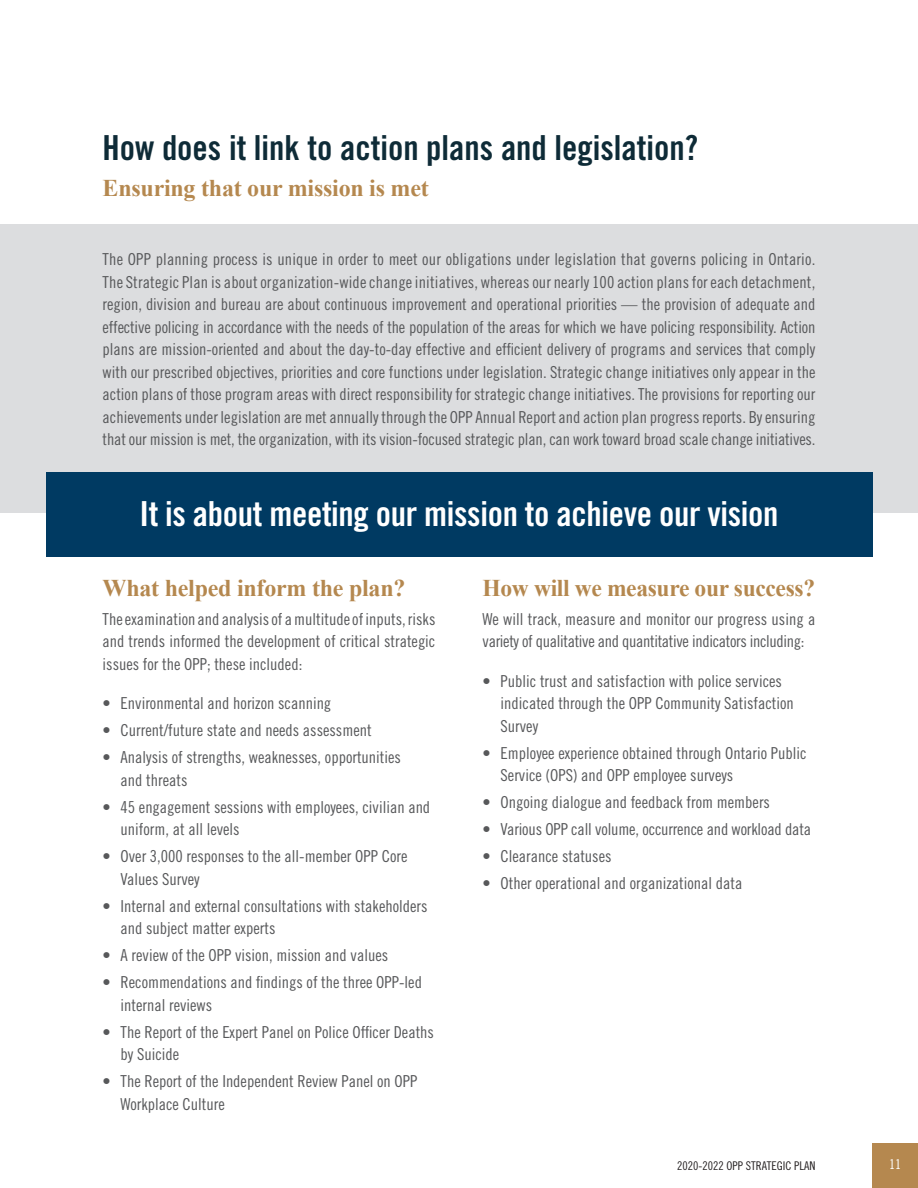
<style>
.page{position:relative;width:918px;height:1188px;background:#fff}
.page>*{position:absolute;margin:0;border:0;box-sizing:border-box;transform-origin:0 0}
.Header_light{font:34.5px "Trade Gothic LT Std Bd Cn 20";letter-spacing:-.01em;color:#fff}
.t1{font:34.5px "Trade Gothic LT Std Bd Cn 20";color:#0e2b37}
.Header_light-2{font:700 24px "Times New Roman";letter-spacing:-.01em;color:#b5884f}
.Header_light-3{font:16.5px/22.5px "Trade Gothic LT Std Cn 18";color:#57585a}
.Header_light-4{font:16.5px/22.5px "Trade Gothic LT Std Cn 18";letter-spacing:-.02em;color:#57585a}
.t2{font:13.5px "Trade Gothic LT Std Cn 18";color:#fff}
.t3{font:12px "Trade Gothic LT Std Cn 18";color:#231f20}
</style>
<div class="page">
<div style="left:0;top:225px;width:918px;height:288px;background:#dcdddf"></div>
<div style="left:47px;top:472px;width:826px;height:85px;background:#003a62"></div>
<div style="left:872px;top:1143px;width:46px;height:45px;background:#b5884f"></div>
<p class="t1" style="left:103px;top:127px;width:597px">How does it link to action plans and legislation?</p>
<p class="Header_light-2" style="left:103px;top:171px;width:328px">Ensuring that our mission is met</p>
<p class="Header_light-3" style="left:103px;top:248px;width:714px;text-align:justify">The OPP planning process is unique in order to meet our obligations under legislation that governs policing in Ontario.<br>The Strategic Plan is about organization-wide change initiatives, whereas our nearly 100 action plans for each detachment, region, division and bureau are about continuous improvement and operational priorities — the provision of adequate and effective policing in accordance with the needs of the population of the areas for which we have policing responsibility. Action plans are mission-oriented and about the day-to-day effective and efficient delivery of programs and services that comply with our prescribed objectives, priorities and core functions under legislation. Strategic change initiatives only appear in the action plans of those program areas with direct responsibility for strategic change initiatives. The provisions for reporting our achievements under legislation are met annually through the OPP Annual Report and action plan progress reports. By ensuring that our mission is met, the organization, with its vision-focused strategic plan, can work toward broad scale change initiatives.</p>
<p class="Header_light" style="left:139px;top:493px;width:641px">It is about meeting our mission to achieve our vision</p>
<p class="Header_light-2" style="left:103px;top:571px;width:304px">What helped inform the plan?</p>
<p class="Header_light-3" style="left:103px;top:607px;width:334px;text-align:justify">The examination and analysis of a multitude of inputs, risks and trends informed the development of critical strategic issues for the OPP; these included:</p>
<p class="Header_light-3" style="left:103px;top:692px;width:230px">• Environmental and horizon scanning</p>
<p class="Header_light-3" style="left:103px;top:719px;width:271px">• Current/future state and needs assessment</p>
<p class="Header_light-3" style="left:121px;top:746px;width:282px;text-indent:-18px">• Analysis of strengths, weaknesses, opportunities and threats</p>
<p class="Header_light-3" style="left:121px;top:795px;width:311px;text-indent:-18px">• 45 engagement sessions with employees, civilian and uniform, at all levels</p>
<p class="Header_light-3" style="left:121px;top:845px;width:288px;text-indent:-18px">• Over 3,000 responses to the all-member OPP Core<br>Values Survey</p>
<p class="Header_light-3" style="left:121px;top:894px;width:308px;text-indent:-18px">• Internal and external consultations with stakeholders and subject matter experts</p>
<p class="Header_light-3" style="left:103px;top:944px;width:287px">• A review of the OPP vision, mission and values</p>
<p class="Header_light-3" style="left:121px;top:971px;width:303px;text-indent:-18px">• Recommendations and findings of the three OPP-led internal reviews</p>
<p class="Header_light-3" style="left:121px;top:1020px;width:315px;text-indent:-18px">• The Report of the Expert Panel on Police Officer Deaths by Suicide</p>
<p class="Header_light-3" style="left:121px;top:1070px;width:298px;text-indent:-18px">• The Report of the Independent Review Panel on OPP<br>Workplace Culture</p>
<p class="Header_light-2" style="left:483px;top:571px;width:334px">How will we measure our success?</p>
<p class="Header_light-4" style="left:483px;top:607px;width:334px">We will track, measure and monitor our progress using a variety of qualitative and quantitative indicators including:</p>
<p class="Header_light-3" style="left:501px;top:669px;width:295px;text-indent:-18px">• Public trust and satisfaction with police services indicated through the OPP Community Satisfaction<br>Survey</p>
<p class="Header_light-3" style="left:501px;top:741px;width:308px;text-indent:-18px">• Employee experience obtained through Ontario Public<br>Service (OPS) and OPP employee surveys</p>
<p class="Header_light-3" style="left:483px;top:791px;width:289px">• Ongoing dialogue and feedback from members</p>
<p class="Header_light-3" style="left:483px;top:818px;width:330px">• Various OPP call volume, occurrence and workload data</p>
<p class="Header_light-3" style="left:483px;top:845px;width:130px">• Clearance statuses</p>
<p class="Header_light-3" style="left:483px;top:872px;width:261px">• Other operational and organizational data</p>
<p class="t3" style="left:677px;top:1158px;width:140px">2020-2022 OPP STRATEGIC PLAN</p>
<p class="t2" style="left:889px;top:1156px;width:13px">11</p>
</div>
